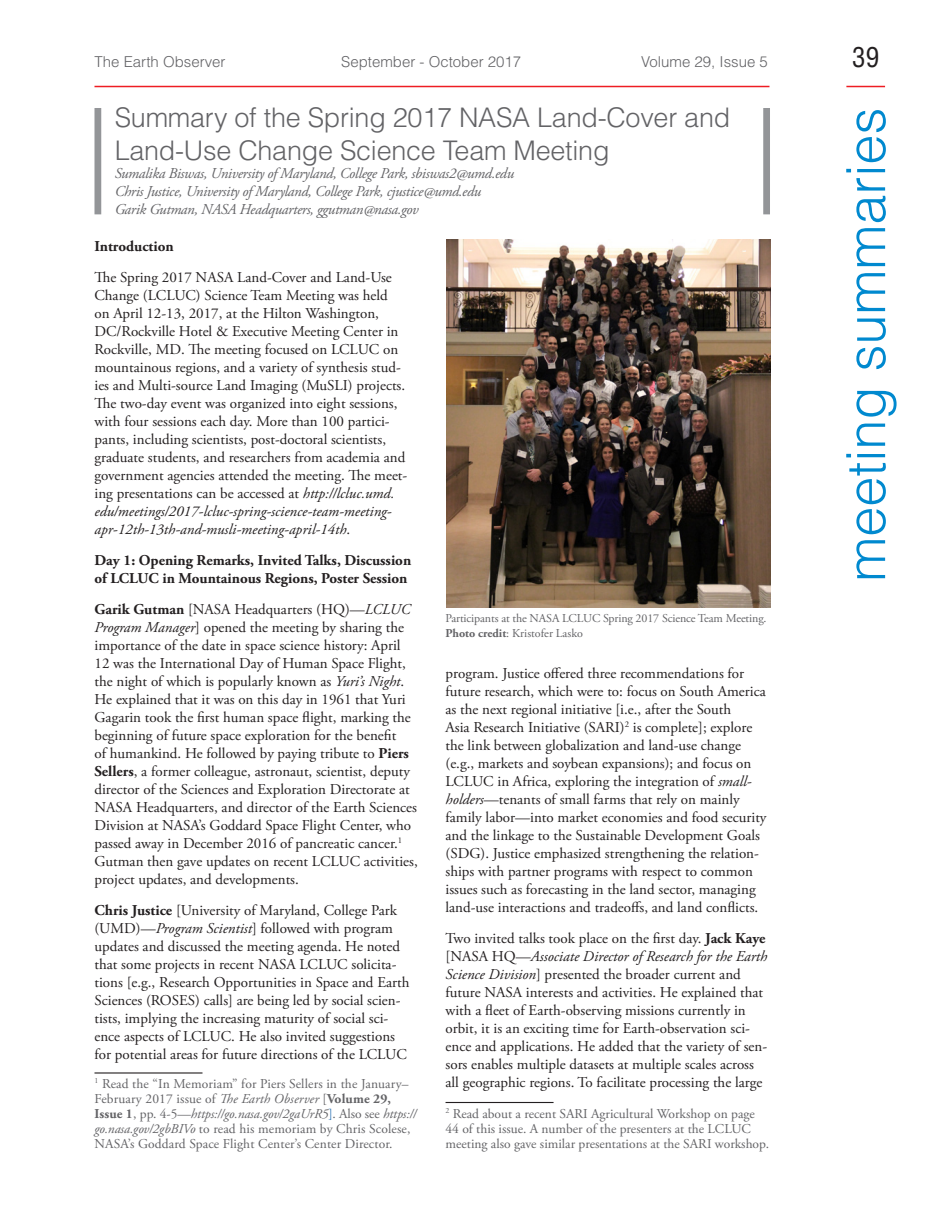
<style>
.page{position:relative;width:945px;height:1215px;background:#fff}
.page>*{position:absolute;margin:0;border:0;box-sizing:border-box;transform-origin:0 0}
.t1{font:300 54px "Helvetica LT Std";color:#0089cf}
.Story_Title{font:300 27px "Helvetica LT Std";letter-spacing:-.01em;color:#636366}
.t2{font:condensed 27px "Helvetica LT Std";color:#231f20}
.t3{font:15px/18px "Adobe Garamond Pro";color:#231f20}
.Story_Title-2{font:italic 15px "Adobe Garamond Pro";letter-spacing:-.02em;color:#636366}
.t4{font:700 15px/18px "Adobe Garamond Pro";color:#231f20}
.t5{font:300 15px "Helvetica LT Std";color:#636366}
.footnote{font:13.5px/15px "Adobe Garamond Pro";color:#636366}
.t6{font:12px/14.4px "Adobe Garamond Pro";letter-spacing:-.01em;color:#636366}
.s1{font-style:italic}
.s2{font-weight:700}
.s3{color:#2e74b5}
</style>
<div class="page">
<hr style="left:94px;top:86px;width:675px;height:1px;background:#ee1d23">
<hr style="left:846px;top:86px;width:39px;height:1px;background:#ee1d23">
<hr style="left:446px;top:1102px;width:108px;height:1px;background:#231f20">
<div style="left:94px;top:108px;width:7px;height:106px;background:#939598;border:2px solid #939598"></div>
<div style="left:763px;top:108px;width:7px;height:106px;background:#939598;border:2px solid #939598"></div>
<hr style="left:94px;top:1072px;width:108px;height:2px;background:#231f20">
<img style="left:446px;top:240px;width:324px;height:367px">
<p class="t5" style="left:94px;top:52px;width:133px">The Earth Observer</p>
<p class="t5" style="left:341px;top:52px;width:182px">September - October 2017</p>
<p class="t5" style="left:641px;top:52px;width:128px">Volume 29, Issue 5</p>
<h2 class="t2" style="left:852px;top:40px;width:28px">39</h2>
<h1 class="t1" style="left:832px;top:582px;width:476px;rotate:-90deg">meeting summaries</h1>
<p class="Story_Title" style="left:115px;top:101px;width:617px">Summary of the Spring 2017 NASA Land-Cover and</p>
<p class="Story_Title" style="left:115px;top:133px;width:496px">Land-Use Change Science Team Meeting</p>
<p class="Story_Title-2" style="left:115px;top:164px;width:401px">Sumalika Biswas, University of Maryland, College Park, sbiswas2@umd.edu</p>
<p class="Story_Title-2" style="left:115px;top:182px;width:368px">Chris Justice, University of Maryland, College Park, cjustice@umd.edu</p>
<p class="Story_Title-2" style="left:115px;top:200px;width:305px">Garik Gutman, NASA Headquarters, ggutman@nasa.gov</p>
<p class="t4" style="left:94px;top:237px;width:81px">Introduction</p>
<p class="t3" style="left:94px;top:269px;width:314px">The Spring 2017 NASA Land-Cover and Land-Use Change (LCLUC) Science Team Meeting was held<br>on April 12-13, 2017, at the Hilton Washington, DC/Rockville Hotel &amp; Executive Meeting Center in Rockville, MD. The meeting focused on LCLUC on mountainous regions, and a variety of synthesis stud&shy;ies and Multi-source Land Imaging (MuSLI) projects.<br>The two-day event was organized into eight sessions, with four sessions each day. More than 100 partici&shy;pants, including scientists, post-doctoral scientists, graduate students, and researchers from academia and government agencies attended the meeting. The meet&shy;ing presentations can be accessed at <span class="s1">http://lcluc.umd. edu/meetings/2017-lcluc-spring-science-team-meeting&shy;apr-12th-13th-and-musli-meeting-april-14th</span>.</p>
<p class="t4" style="left:94px;top:551px;width:318px">Day 1: Opening Remarks, Invited Talks, Discussion of LCLUC in Mountainous Regions, Poster Session</p>
<p class="t3" style="left:94px;top:600px;width:325px"><span class="s2">Garik Gutman</span> [NASA Headquarters (HQ)—<span class="s1">LCLUC Program Manager</span>] opened the meeting by sharing the importance of the date in space science history: April 12 was the International Day of Human Space Flight, the night of which is popularly known as <span class="s1">Yuri’s Night</span>.<br>He explained that it was on this day in 1961 that Yuri Gagarin took the first human space flight, marking the beginning of future space exploration for the benefit<br>of humankind. He followed by paying tribute to <span class="s2">Piers Sellers</span>, a former colleague, astronaut, scientist, deputy director of the Sciences and Exploration Directorate at NASA Headquarters, and director of the Earth Sciences Division at NASA’s Goddard Space Flight Center, who passed away in December 2016 of pancreatic cancer.<sup>1<br></sup>Gutman then gave updates on recent LCLUC activities, project updates, and developments.</p>
<p class="t3" style="left:94px;top:901px;width:317px"><span class="s2">Chris Justice</span> [University of Maryland, College Park (UMD)—<span class="s1">Program Scientist</span>] followed with program updates and discussed the meeting agenda. He noted that some projects in recent NASA LCLUC solicita&shy;tions [e.g., Research Opportunities in Space and Earth Sciences (ROSES) calls] are being led by social scien&shy;tists, implying the increasing maturity of social sci&shy;ence aspects of LCLUC. He also invited suggestions for potential areas for future directions of the LCLUC</p>
<p class="footnote" style="left:94px;top:1077px;width:323px"><sup>1</sup> Read the “In Memoriam” for Piers Sellers in the January– February 2017 issue of <span class="s1">The Earth Observer</span> [<span class="s2">Volume 29, Issue 1</span>, pp. 4-5—<span class="s1">https://go.nasa.gov/2gaUrR5</span><span class="s3">]</span>. Also see <span class="s1">https:// go.nasa.gov/2gbBIVo</span> to read his memoriam by Chris Scolese, NASA’s Goddard Space Flight Center’s Center Director.</p>
<p class="t6" style="left:445px;top:612px;width:323px">Participants at the NASA LCLUC Spring 2017 Science Team Meeting.<br><span class="s2">Photo credit</span>: Kristofer Lasko</p>
<p class="t3" style="left:446px;top:665px;width:322px">program. Justice offered three recommendations for future research, which were to: focus on South America as the next regional initiative [i.e., after the South<br>Asia Research Initiative (SARI)<sup>2</sup> is complete]; explore the link between globalization and land-use change (e.g., markets and soybean expansions); and focus on LCLUC in Africa, exploring the integration of <span class="s1">small&shy;holders</span>—tenants of small farms that rely on mainly family labor—into market economies and food security and the linkage to the Sustainable Development Goals (SDG). Justice emphasized strengthening the relation&shy;ships with partner programs with respect to common issues such as forecasting in the land sector, managing land-use interactions and tradeoffs, and land conflicts.</p>
<p class="t3" style="left:446px;top:930px;width:323px">Two invited talks took place on the first day. <span class="s2">Jack Kaye </span>[NASA HQ—<span class="s1">Associate Director of Research for the Earth Science Division</span>] presented the broader current and future NASA interests and activities. He explained that with a fleet of Earth-observing missions currently in orbit, it is an exciting time for Earth-observation sci&shy;ence and applications. He added that the variety of sen&shy;sors enables multiple datasets at multiple scales across all geographic regions. To facilitate processing the large</p>
<p class="footnote" style="left:446px;top:1106px;width:325px"><sup>2</sup> Read about a recent SARI Agricultural Workshop on page<br>44 of this issue. A number of the presenters at the LCLUC meeting also gave similar presentations at the SARI workshop.</p>
</div>
